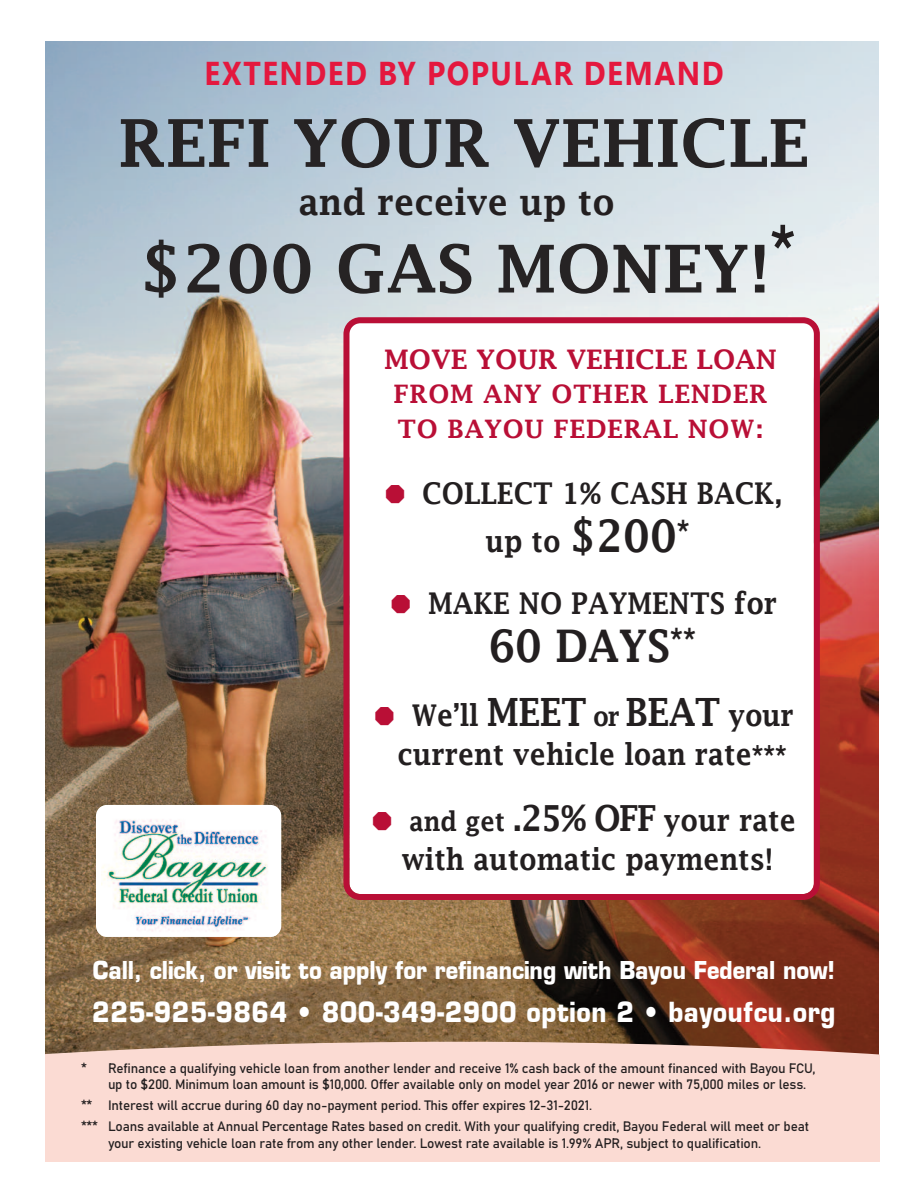
<style>
.page{position:relative;width:918px;height:1188px;background:#fff}
.page>*{position:absolute;margin:0;border:0;box-sizing:border-box;transform-origin:0 0}
.t1{font:600 66px "Lucida Fax";color:#262324}
.t2{font:600 45px "Lucida Fax";color:#231f20;scale:.9 1}
.t3{font:600 36px "Lucida Fax";color:#231f20;scale:.95 1}
.t4{font:700 33px "Nirmala UI";letter-spacing:.05em;color:#e4183e;scale:.9 1}
.t5{font:600 30px/39px "Lucida Fax";color:#231f20;text-align:center;scale:.9 1}
.t6{font:700 27px "Eurostile";letter-spacing:.025em;color:#fff;scale:.9 1}
.t7{font:600 27px "Lucida Fax";color:#b90f36}
.t8{font:600 25.5px/34.5px "Lucida Fax";letter-spacing:.025em;color:#b90f36}
.t9{font:700 24px "Eurostile";color:#fff;scale:.9 1}
.t10{font:13.5px/16.5px "Bahnschrift";letter-spacing:-.015em;color:#231f20}
.s1{font-family:"Cindy Stars";font-weight:400;font-size:27px;color:#b90f36}
.s2{font-size:45px}
.s3{font-size:39px}
.s4{font-size:27px}
.s5{font-family:"Bahnschrift";font-weight:400}
.s6{font-size:36px}
</style>
<div class="page">
<img style="left:45px;top:42px;width:834px;height:1000px">
<div style="left:45px;top:1042px;width:835px;height:120px;background:#fbdbd3"></div>
<svg style="left:343px;top:317px;width:477px;height:583px"></svg>
<div style="left:96px;top:805px;width:185px;height:132px;background:#fff;border-radius:11px"></div>
<img style="left:101px;top:819px;width:176px;height:118px">
<h3 class="t4" style="left:205px;top:50px;width:578px">EXTENDED BY POPULAR DEMAND</h3>
<h1 class="t1" style="left:118px;top:103px;width:692px">REFI YOUR VEHICLE</h1>
<h3 class="t3" style="left:299px;top:181px;width:334px">and receive up to</h3>
<h1 class="t1" style="left:139px;top:229px;width:658px">$200 GAS MONEY!<sup>*</sup></h1>
<h3 class="t7" style="left:384px;top:343px;width:394px">MOVE YOUR VEHICLE LOAN</h3>
<h3 class="t8" style="left:394px;top:376px;width:375px">FROM ANY OTHER LENDER<br>TO BAYOU FEDERAL NOW:</h3>
<h3 class="t5" style="left:383px;top:469px;width:446px;line-height:48px"><span class="s1">Z</span> COLLECT 1% CASH BACK, up to <span class="s2">$200</span><sup>*</sup></h3>
<h3 class="t5" style="left:389px;top:583px;width:433px"><span class="s1">Z</span> MAKE NO PAYMENTS for</h3>
<h2 class="t2" style="left:488px;top:618px;width:232px">60 DAYS<sup>**</sup></h2>
<h3 class="t5" style="left:373px;top:695px;width:470px"><span class="s1">Z</span> We’ll <span class="s3">MEET</span> <span class="s4">or</span> <span class="s3">BEAT</span> your current vehicle loan rate<span class="s5">***</span></h3>
<h3 class="t5" style="left:370px;top:800px;width:474px"><span class="s1">Z</span> <span class="s4">and get</span> <span class="s6">.25% OFF</span> your rate with automatic payments!</h3>
<h3 class="t9" style="left:93px;top:955px;width:826px">Call, click, or visit to apply for refinancing with Bayou Federal now!</h3>
<h3 class="t6" style="left:92px;top:996px;width:827px">225-925-9864 • 800-349-2900 option 2 • bayoufcu.org</h3>
<p class="t10" style="left:108px;top:1059px;width:709px;text-indent:-27px">* Refinance a qualifying vehicle loan from another lender and receive 1% cash back of the amount financed with Bayou FCU, up to $200. Minimum loan amount is $10,000. Offer available only on model year 2016 or newer with 75,000 miles or less.</p>
<p class="t10" style="left:81px;top:1094px;width:730px;line-height:21px">** Interest will accrue during 60 day no-payment period. This offer expires 12-31-2021.<br>*** Loans available at Annual Percentage Rates based on credit. With your qualifying credit, Bayou Federal will meet or beat</p>
<p class="t10" style="left:108px;top:1134px;width:655px">your existing vehicle loan rate from any other lender. Lowest rate available is 1.99% APR, subject to qualification.</p>
</div>
